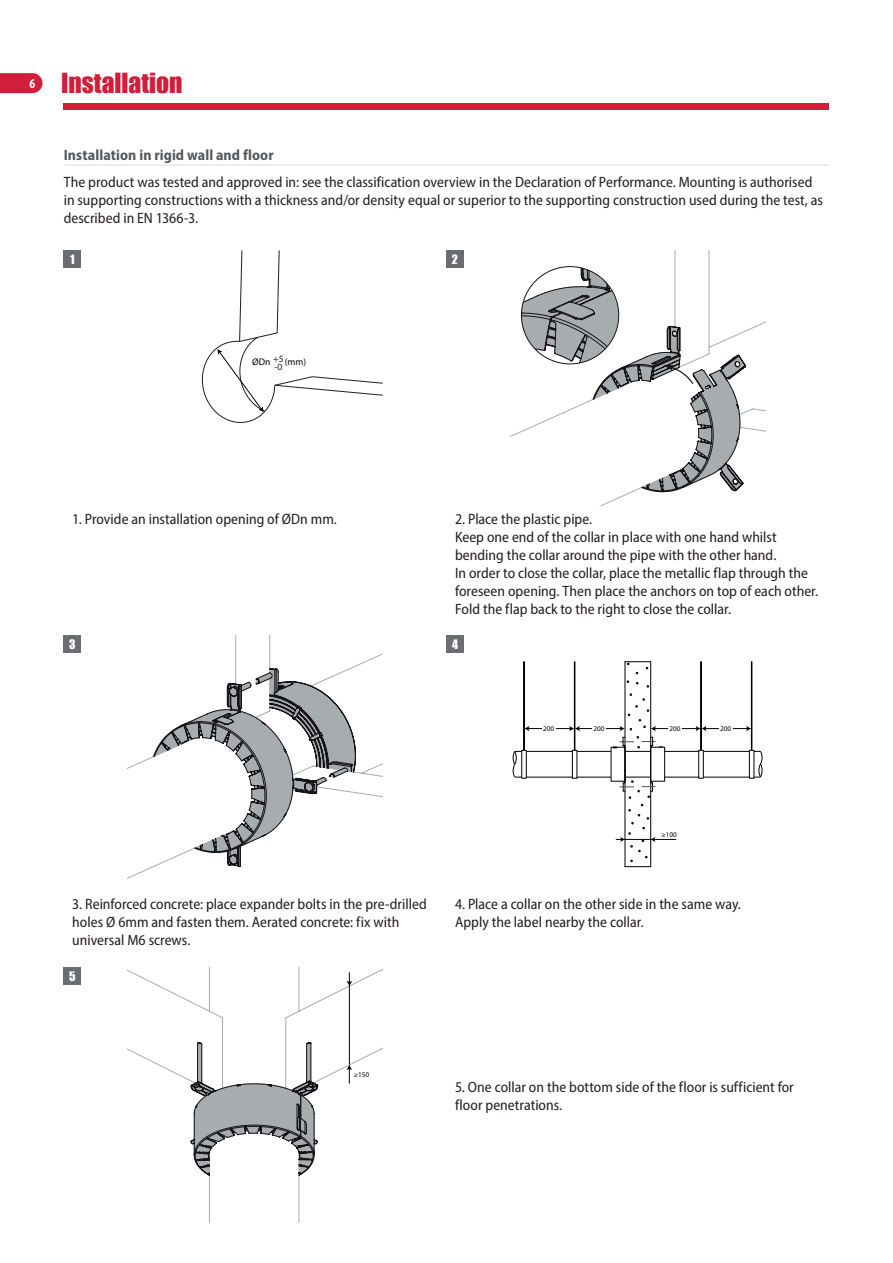
<style>
.page{position:relative;width:893px;height:1263px;background:#fff}
.page>*{position:absolute;margin:0;border:0;box-sizing:border-box;transform-origin:0 0}
.t1{font:25.5px "Impact";color:#d11e39}
.t2{font:semi-condensed 15px/18px "Myriad Pro";color:#231f20}
.t3{font:700 semi-condensed 15px "Myriad Pro";letter-spacing:.005em;color:#57585a}
.t4{font:12px "Impact";color:#fff}
.t5{font:9.6px "Myriad Pro";color:#050504}
.t6{font:9.6px/7.8px "Myriad Pro";color:#231f20}
.t7{font:7.2px "Myriad Pro";color:#000001}
</style>
<div class="page">
<div style="left:64px;top:103px;width:765px;height:6px;background:#d11e39"></div>
<svg style="left:0;top:73px;width:43px;height:20px"></svg>
<hr style="left:64px;top:164px;width:765px;height:2px;background:#e6e7e9">
<svg style="left:202px;top:250px;width:181px;height:173px"></svg>
<svg style="left:510px;top:250px;width:255px;height:256px"></svg>
<svg style="left:521px;top:267px;width:225px;height:225px"></svg>
<svg style="left:128px;top:636px;width:255px;height:243px"></svg>
<svg style="left:153px;top:668px;width:203px;height:199px"></svg>
<hr style="left:625px;top:662px;width:1px;height:85px;background:#000001">
<hr style="left:650px;top:662px;width:1px;height:89px;background:#000001">
<hr style="left:625px;top:781px;width:1px;height:86px;background:#000001">
<hr style="left:650px;top:777px;width:1px;height:90px;background:#000001">
<svg style="left:625px;top:661px;width:26px;height:13px"></svg>
<div style="left:611px;top:747px;width:14px;height:34px;border:1px solid #000001"></div>
<div style="left:650px;top:747px;width:15px;height:34px;border:1px solid #000001"></div>
<hr style="left:515px;top:777px;width:96px;height:1px;background:#000001">
<hr style="left:515px;top:751px;width:96px;height:1px;background:#000001">
<hr style="left:665px;top:751px;width:95px;height:1px;background:#000001">
<hr style="left:665px;top:777px;width:95px;height:1px;background:#000001">
<svg style="left:513px;top:751px;width:4px;height:26px"></svg>
<svg style="left:758px;top:751px;width:4px;height:26px"></svg>
<svg style="left:616px;top:804px;width:60px;height:63px"></svg>
<hr style="left:578px;top:728px;width:43px;height:1px;background:#000001">
<div style="left:592px;top:725px;width:14px;height:7px;background:#fff"></div>
<hr style="left:528px;top:728px;width:43px;height:1px;background:#000001">
<svg style="left:525px;top:726px;width:4px;height:5px"></svg>
<svg style="left:569px;top:726px;width:11px;height:5px"></svg>
<div style="left:542px;top:725px;width:13px;height:7px;background:#fff"></div>
<div style="left:572px;top:750px;width:5px;height:28px;border:1px solid #000001"></div>
<div style="left:574px;top:661px;width:1px;height:89px;border:1px solid #000001"></div>
<div style="left:524px;top:661px;width:1px;height:89px;border:1px solid #000001"></div>
<hr style="left:654px;top:728px;width:43px;height:1px;background:#000001">
<svg style="left:613px;top:694px;width:50px;height:104px"></svg>
<div style="left:668px;top:725px;width:14px;height:7px;background:#fff"></div>
<hr style="left:705px;top:728px;width:43px;height:1px;background:#000001">
<svg style="left:696px;top:726px;width:10px;height:5px"></svg>
<svg style="left:746px;top:726px;width:5px;height:5px"></svg>
<div style="left:719px;top:725px;width:13px;height:7px;background:#fff"></div>
<div style="left:749px;top:750px;width:5px;height:28px;border:1px solid #000001"></div>
<div style="left:751px;top:661px;width:1px;height:89px;border:1px solid #000001"></div>
<div style="left:701px;top:661px;width:1px;height:89px;border:1px solid #000001"></div>
<svg style="left:128px;top:967px;width:255px;height:256px"></svg>
<svg style="left:191px;top:1042px;width:127px;height:134px"></svg>
<svg style="left:346px;top:1064px;width:6px;height:19px"></svg>
<svg style="left:346px;top:972px;width:6px;height:14px"></svg>
<hr style="left:349px;top:984px;width:1px;height:80px;background:#000001">
<div style="left:64px;top:250px;width:17px;height:17px;background:#6c6d70"></div>
<div style="left:446px;top:250px;width:17px;height:17px;background:#6c6d70"></div>
<div style="left:64px;top:636px;width:17px;height:17px;background:#6c6d70"></div>
<div style="left:446px;top:636px;width:17px;height:17px;background:#6c6d70"></div>
<div style="left:64px;top:967px;width:17px;height:17px;background:#6c6d70"></div>
<h1 class="t1" style="left:30px;top:63px;width:154px"><sup>6</sup> Installation</h1>
<p class="t3" style="left:64px;top:145px;width:211px">Installation in rigid wall and floor</p>
<p class="t2" style="left:64px;top:172px;width:761px">The product was tested and approved in: see the classification overview in the Declaration of Performance. Mounting is authorised in supporting constructions with a thickness and/or density equal or superior to the supporting construction used during the test, as described in EN 1366-3.</p>
<p class="t4" style="left:70px;top:250px;width:6px">1</p>
<p class="t4" style="left:452px;top:250px;width:8px">2</p>
<p class="t6" style="left:273px;top:355px;width:12px">+5 -0</p>
<p class="t5" style="left:252px;top:356px;width:20px">ØDn</p>
<p class="t5" style="left:285px;top:356px;width:23px">(mm)</p>
<p class="t2" style="left:72px;top:509px;width:266px">1. Provide an installation opening of ØDn mm.</p>
<p class="t2" style="left:455px;top:509px;width:365px">2. Place the plastic pipe.<br>Keep one end of the collar in place with one hand whilst bending the collar around the pipe with the other hand.<br>In order to close the collar, place the metallic flap through the foreseen opening. Then place the anchors on top of each other.<br>Fold the flap back to the right to close the collar.</p>
<p class="t4" style="left:69px;top:635px;width:8px">3</p>
<p class="t4" style="left:452px;top:635px;width:7px">4</p>
<p class="t7" style="left:543px;top:724px;width:13px">200</p>
<p class="t7" style="left:594px;top:724px;width:13px">200</p>
<p class="t7" style="left:669px;top:724px;width:13px">200</p>
<p class="t7" style="left:720px;top:724px;width:13px">200</p>
<p class="t7" style="left:661px;top:830px;width:17px">≥100</p>
<p class="t2" style="left:72px;top:895px;width:356px">3. Reinforced concrete: place expander bolts in the pre-drilled holes Ø 6mm and fasten them. Aerated concrete: fix with universal M6 screws.</p>
<p class="t4" style="left:69px;top:967px;width:8px">5</p>
<p class="t2" style="left:455px;top:895px;width:287px">4. Place a collar on the other side in the same way.<br>Apply the label nearby the collar.</p>
<p class="t7" style="left:354px;top:1070px;width:17px">≥150</p>
<p class="t2" style="left:455px;top:1077px;width:340px">5. One collar on the bottom side of the floor is sufficient for floor penetrations.</p>
</div>
